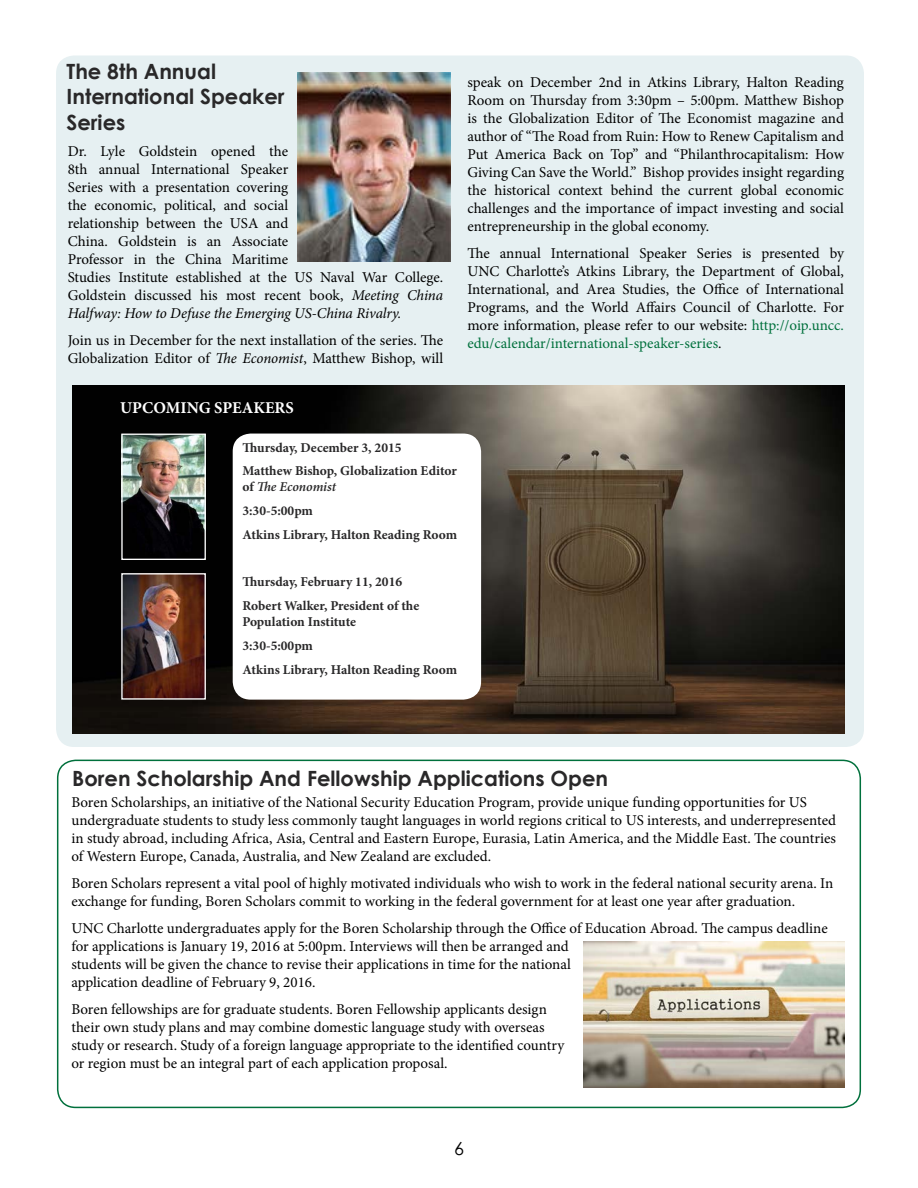
<style>
.page{position:relative;width:918px;height:1188px;background:#fff}
.page>*{position:absolute;margin:0;border:0;box-sizing:border-box;transform-origin:0 0}
.t1{font:700 21px/25.2px "Century Gothic";color:#292829}
.t2{font:18px "Century Gothic";color:#000}
.t3{font:700 16.5px "Minion Pro";color:#fff}
.t4{font:15px/18px "Minion Pro";color:#000}
.t5{font:700 13.5px/23.7px "Minion Pro";color:#292829}
.s1{font-style:italic}
.s2{color:#00703c}
.s3{font-weight:600;font-style:italic}
</style>
<div class="page">
<div style="left:56px;top:56px;width:808px;height:691px;background:#e6f0f2;border-radius:18px"></div>
<img style="left:298px;top:72px;width:153px;height:189px">
<div style="left:57px;top:760px;width:804px;height:348px;border:2px solid #00703c;border-radius:18px"></div>
<img style="left:583px;top:941px;width:261px;height:147px">
<img style="left:72px;top:385px;width:772px;height:349px">
<img style="left:123px;top:436px;width:81px;height:122px">
<div style="left:121px;top:434px;width:85px;height:126px;border:1px solid #fff"></div>
<img style="left:123px;top:575px;width:81px;height:123px">
<div style="left:121px;top:573px;width:85px;height:127px;border:1px solid #fff"></div>
<div style="left:233px;top:434px;width:248px;height:266px;background:#fff;border-radius:18px"></div>
<h1 class="t1" style="left:67px;top:58px;width:219px">The 8th Annual<br>International Speaker<br>Series</h1>
<p class="t4" style="left:68px;top:142px;width:377px">Dr. Lyle Goldstein opened the<br>8th annual International Speaker<br>Series with a presentation covering<br>the economic, political, and social<br>relationship between the USA and<br>China. Goldstein is an Associate<br>Professor in the China Maritime<br>Studies Institute established at the US Naval War College.<br>Goldstein discussed his most recent book, <span class="s1">Meeting China Halfway: How to Defuse the Emerging US-China Rivalry.</span></p>
<p class="t4" style="left:68px;top:331px;width:377px">Join us in December for the next installation of the series. The<br>Globalization Editor of <span class="s1">The Economist</span>, Matthew Bishop, will</p>
<p class="t4" style="left:467px;top:74px;width:378px;text-align:justify">speak on December 2nd in Atkins Library, Halton Reading Room on Thursday from 3:30pm – 5:00pm. Matthew Bishop is the Globalization Editor of The Economist magazine and author of “The Road from Ruin: How to Renew Capitalism and Put America Back on Top” and “Philanthrocapitalism: How Giving Can Save the World.” Bishop provides insight regarding the historical context behind the current global economic challenges and the importance of impact investing and social entrepreneurship in the global economy.</p>
<p class="t4" style="left:467px;top:245px;width:378px;text-align:justify">The annual International Speaker Series is presented by UNC Charlotte’s Atkins Library, the Department of Global, International, and Area Studies, the Office of International Programs, and the World Affairs Council of Charlotte. For more information, please refer to our website: <span class="s2">http://oip.uncc. edu/calendar/international-speaker-series</span>.</p>
<p class="t3" style="left:120px;top:396px;width:175px">UPCOMING SPEAKERS</p>
<p class="t5" style="left:242px;top:435px;width:216px">Thursday, December 3, 2015<br>Matthew Bishop, Globalization Editor</p>
<p class="t5" style="left:242px;top:475px;width:216px">of <span class="s3">The Economist<br></span>3:30-5:00pm<br>Atkins Library, Halton Reading Room</p>
<p class="t5" style="left:242px;top:570px;width:178px">Thursday, February 11, 2016<br>Robert Walker, President of the</p>
<p class="t5" style="left:242px;top:610px;width:216px">Population Institute<br>3:30-5:00pm<br>Atkins Library, Halton Reading Room</p>
<h1 class="t1" style="left:72px;top:765px;width:537px">Boren Scholarship And Fellowship Applications Open</h1>
<p class="t4" style="left:71px;top:793px;width:766px">Boren Scholarships, an initiative of the National Security Education Program, provide unique funding opportunities for US undergraduate students to study less commonly taught languages in world regions critical to US interests, and underrepresented in study abroad, including Africa, Asia, Central and Eastern Europe, Eurasia, Latin America, and the Middle East. The countries of Western Europe, Canada, Australia, and New Zealand are excluded.</p>
<p class="t4" style="left:71px;top:874px;width:763px">Boren Scholars represent a vital pool of highly motivated individuals who wish to work in the federal national security arena. In exchange for funding, Boren Scholars commit to working in the federal government for at least one year after graduation.</p>
<p class="t4" style="left:71px;top:919px;width:758px">UNC Charlotte undergraduates apply for the Boren Scholarship through the Office of Education Abroad. The campus deadline for applications is January 19, 2016 at 5:00pm. Interviews will then be arranged and<br>students will be given the chance to revise their applications in time for the national<br>application deadline of February 9, 2016.</p>
<p class="t4" style="left:71px;top:1000px;width:495px">Boren fellowships are for graduate students. Boren Fellowship applicants design their own study plans and may combine domestic language study with overseas study or research. Study of a foreign language appropriate to the identified country or region must be an integral part of each application proposal.</p>
<p class="t2" style="left:454px;top:1136px;width:11px">6</p>
</div>
